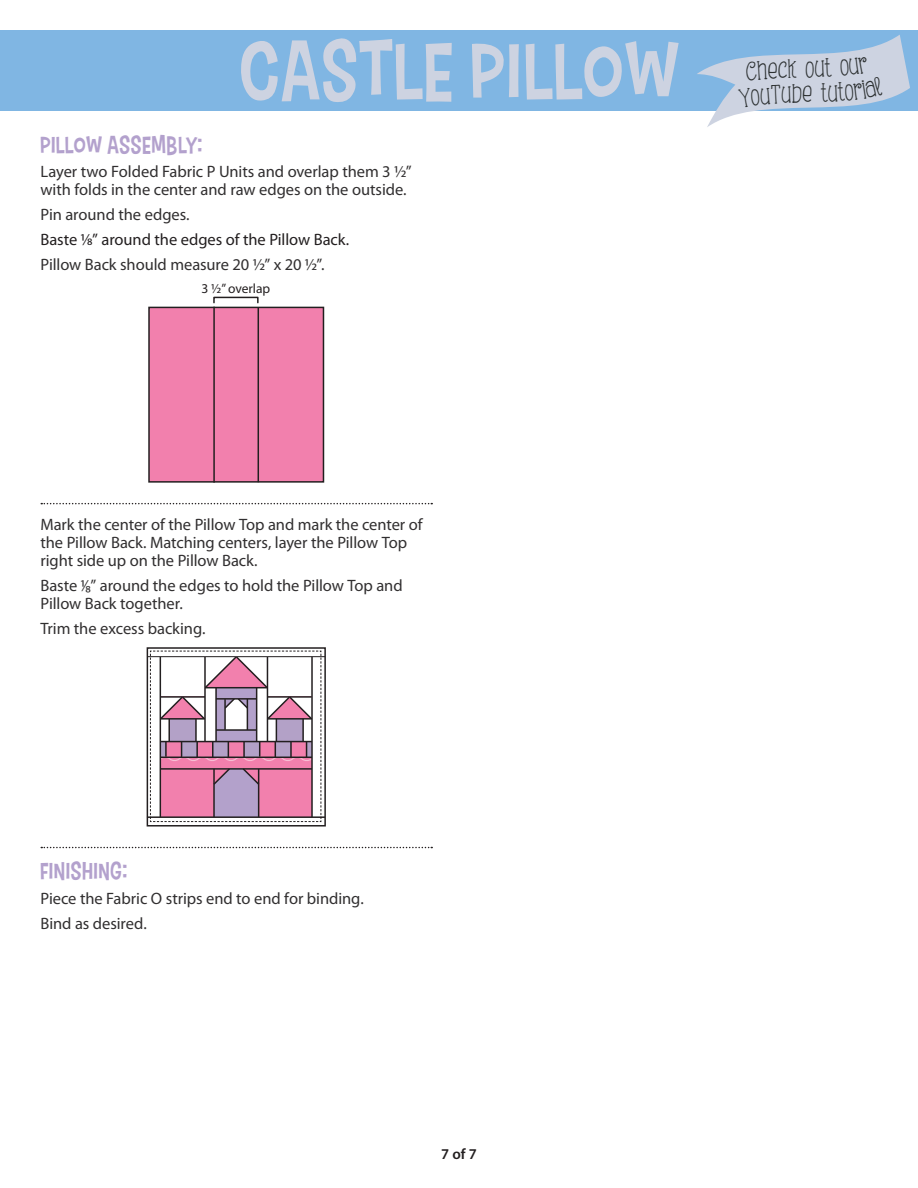
<style>
.page{position:relative;width:918px;height:1188px;background:#fff}
.page>*{position:absolute;margin:0;border:0;box-sizing:border-box;transform-origin:0 0}
.t1{font:81px "Carton Six";letter-spacing:.005em;color:#cdd3e1}
.t2{font:24px "Carton Six";letter-spacing:.01em;color:#b3a1cd}
.t3{font:24px "Carton Six";letter-spacing:.03em;color:#b3a1cd}
.t4{font:16.5px/18px "Myriad Pro";letter-spacing:-.005em;color:#312f30}
.t5{font:16.5px "Myriad Pro";letter-spacing:-.005em;color:#231f20}
.t6{font:600 15px "Myriad Pro";color:#231f20}
.t7{font:13.5px "Myriad Pro";color:#231f20}
</style>
<div class="page">
<div style="left:0;top:30px;width:918px;height:81px;background:#80b6e3"></div>
<svg style="left:199px;top:296px;width:73px;height:11px"></svg>
<div style="left:149px;top:307px;width:174px;height:175px;background:#f280ad"></div>
<div style="left:148px;top:307px;width:176px;height:176px;border:2px solid #231f20"></div>
<hr style="left:213px;top:307px;width:2px;height:176px;background:#231f20">
<hr style="left:258px;top:307px;width:1px;height:175px;background:#231f20">
<svg style="left:41px;top:847px;width:391px;height:1px"></svg>
<svg style="left:41px;top:503px;width:391px;height:1px"></svg>
<svg style="left:150px;top:822px;width:171px;height:1px"></svg>
<div style="left:147px;top:647px;width:179px;height:180px;border:2px solid #231f20"></div>
<hr style="left:147px;top:656px;width:178px;height:1px;background:#231f20">
<hr style="left:147px;top:816px;width:178px;height:2px;background:#231f20">
<svg style="left:150px;top:650px;width:172px;height:172px"></svg>
<hr style="left:160px;top:657px;width:1px;height:160px;background:#231f20">
<hr style="left:311px;top:657px;width:2px;height:160px;background:#231f20">
<hr style="left:160px;top:757px;width:152px;height:1px;background:#231f20">
<svg style="left:697px;top:35px;width:213px;height:92px"></svg>
<h1 class="t1" style="left:238px;top:23px;width:444px">CASTLE PILLOW</h1>
<h2 class="t2" style="left:40px;top:130px;width:163px">PILLOW ASSEMBLY:</h2>
<p class="t4" style="left:40px;top:163px;width:373px">Layer two Folded Fabric P Units and overlap them 3 1/2” with folds in the center and raw edges on the outside.</p>
<p class="t4" style="left:40px;top:205px;width:151px">Pin around the edges.</p>
<p class="t5" style="left:40px;top:229px;width:310px">Baste 1/8” around the edges of the Pillow Back.</p>
<p class="t4" style="left:40px;top:255px;width:286px">Pillow Back should measure 20 1/2” x 20 1/2”.</p>
<p class="t7" style="left:202px;top:280px;width:70px">3 1/2” overlap</p>
<p class="t4" style="left:40px;top:515px;width:384px">Mark the center of the Pillow Top and mark the center of the Pillow Back. Matching centers, layer the Pillow Top right side up on the Pillow Back.</p>
<p class="t4" style="left:40px;top:576px;width:364px">Baste ¹∕₈” around the edges to hold the Pillow Top and<br>Pillow Back together.</p>
<p class="t4" style="left:40px;top:619px;width:167px">Trim the excess backing.</p>
<h2 class="t3" style="left:40px;top:857px;width:88px">FINISHING:</h2>
<p class="t4" style="left:40px;top:886px;width:325px;line-height:24.8px">Piece the Fabric O strips end to end for binding.<br>Bind as desired.</p>
<p class="t6" style="left:441px;top:1144px;width:37px">7 of 7</p>
</div>
